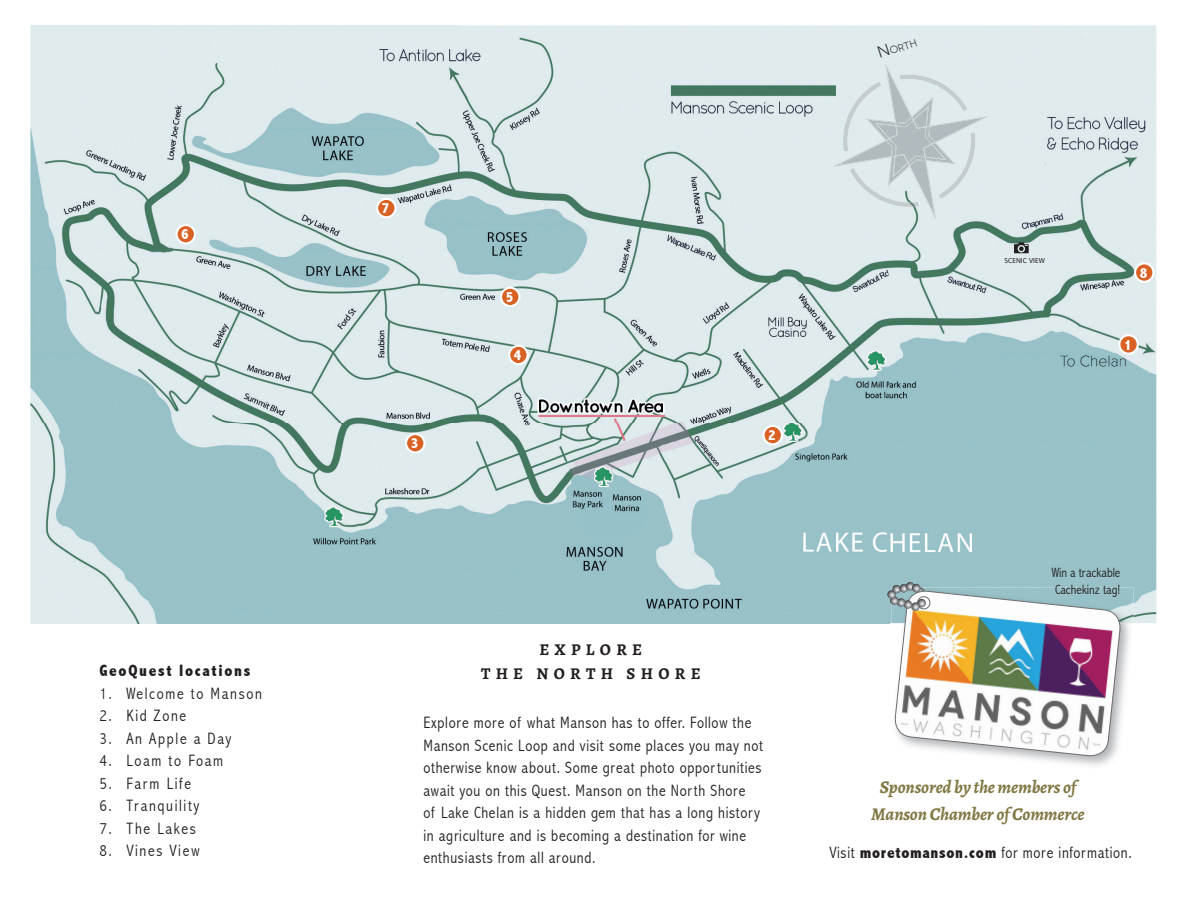
<style>
.page{position:relative;width:1188px;height:918px;background:#fff}
.page>*{position:absolute;margin:0;border:0;box-sizing:border-box;transform-origin:0 0}
.t1{font:italic 700 18px/27px "Alegreya";letter-spacing:-.01em;color:#817844;text-align:center}
.t2{font:300 condensed 16.5px/22.5px "Abadi";letter-spacing:.04em;color:#231f20}
.t3{font:300 condensed 16.5px "Abadi";letter-spacing:.1em;color:#231f20}
.t4{font:700 16.5px/24px "Alegreya";letter-spacing:.32em;color:#231f20;text-align:center}
.t5{font:800 condensed 16.5px "Abadi";letter-spacing:.1em;color:#231f20}
.t6{font:800 condensed 15px "Abadi";color:#fff}
.t7{font:300 condensed 13.5px/16.2px "Abadi";color:#231f20}
.t8{font:10.2px "Novecentowide";color:#231f20}
.t9{font:7.35px "Myriad Pro";color:#231f20}
.s1{font-size:16.5px}
.s2{font-weight:800}
</style>
<div class="page">
<img style="left:31px;top:25px;width:1125px;height:598px">
<div style="left:509px;top:346px;width:19px;height:18px;background:#d96124;border-radius:50%"></div>
<div style="left:508px;top:345px;width:21px;height:20px;border:2px solid #fff;border-radius:50%"></div>
<div style="left:501px;top:288px;width:18px;height:18px;background:#d96124;border-radius:50%"></div>
<div style="left:500px;top:287px;width:21px;height:20px;border:2px solid #fff;border-radius:50%"></div>
<div style="left:377px;top:199px;width:19px;height:18px;background:#d96124;border-radius:50%"></div>
<div style="left:376px;top:198px;width:21px;height:20px;border:2px solid #fff;border-radius:50%"></div>
<svg style="left:1135px;top:263px;width:18px;height:19px"></svg>
<div style="left:1134px;top:262px;width:21px;height:21px;border:2px solid #fff;border-radius:50%"></div>
<svg style="left:1119px;top:335px;width:19px;height:19px"></svg>
<div style="left:1118px;top:334px;width:21px;height:21px;border:2px solid #fff;border-radius:50%"></div>
<div style="left:177px;top:225px;width:18px;height:18px;background:#d96124;border-radius:50%"></div>
<div style="left:176px;top:224px;width:20px;height:20px;border:2px solid #fff;border-radius:50%"></div>
<div style="left:764px;top:426px;width:18px;height:18px;background:#d96124;border-radius:50%"></div>
<div style="left:762px;top:425px;width:21px;height:20px;border:2px solid #fff;border-radius:50%"></div>
<div style="left:406px;top:434px;width:18px;height:18px;background:#d96124;border-radius:50%"></div>
<div style="left:405px;top:433px;width:21px;height:21px;border:2px solid #fff;border-radius:50%"></div>
<img style="left:1023px;top:587px;width:110px;height:179px">
<svg style="left:887px;top:582px;width:235px;height:176px"></svg>
<img style="left:834px;top:65px;width:154px;height:153px">
<img style="left:839px;top:82px;width:42px;height:70px">
<img style="left:850px;top:168px;width:69px;height:39px">
<img style="left:939px;top:133px;width:39px;height:66px">
<img style="left:900px;top:75px;width:67px;height:36px">
<svg style="left:1014px;top:242px;width:15px;height:11px"></svg>
<p class="t6" style="left:181px;top:226px;width:9px">6</p>
<p class="t5" style="left:99px;top:661px;width:153px">GeoQuest locations</p>
<p class="t3" style="left:99px;top:684px;width:164px">1. Welcome to Manson</p>
<p class="t2" style="left:99px;top:704px;width:88px">2. Kid Zone</p>
<p class="t3" style="left:99px;top:729px;width:133px">3. An Apple a Day</p>
<p class="t3" style="left:99px;top:751px;width:125px">4. Loam to Foam</p>
<p class="t3" style="left:99px;top:774px;width:93px">5. Farm Life</p>
<p class="t3" style="left:99px;top:796px;width:102px">6. Tranquility</p>
<p class="t3" style="left:99px;top:819px;width:98px">7. The Lakes</p>
<p class="t3" style="left:99px;top:841px;width:102px">8. Vines View</p>
<p class="t8" style="left:877px;top:49px;width:42px;rotate:-18deg"><span class="s1">N</span>ORTH</p>
<p class="t6" style="left:382px;top:200px;width:9px">7</p>
<p class="t6" style="left:411px;top:435px;width:9px">3</p>
<p class="t6" style="left:506px;top:288px;width:9px">5</p>
<p class="t6" style="left:514px;top:346px;width:9px">4</p>
<p class="t6" style="left:768px;top:427px;width:9px">2</p>
<p class="t4" style="left:481px;top:637px;width:221px">EXPLORE<br>THE NORTH SHORE</p>
<p class="t2" style="left:423px;top:711px;width:341px">Explore more of what Manson has to offer. Follow the Manson Scenic Loop and visit some places you may not otherwise know about. Some great photo opportunities await you on this Quest. Manson on the North Shore<br>of Lake Chelan is a hidden gem that has a long history in agriculture and is becoming a destination for wine enthusiasts from all around.</p>
<p class="t9" style="left:1005px;top:256px;width:42px">SCENIC VIEW</p>
<p class="t6" style="left:1140px;top:264px;width:9px">8</p>
<p class="t6" style="left:1124px;top:336px;width:9px">1</p>
<p class="t7" style="left:1052px;top:565px;width:70px">Win a trackable<br>Cachekinz tag!</p>
<p class="t1" style="left:871px;top:773px;width:215px">Sponsored by the members of<br>Manson Chamber of Commerce</p>
<p class="t2" style="left:829px;top:841px;width:304px">Visit <span class="s2">moretomanson.com</span> for more information.</p>
</div>
